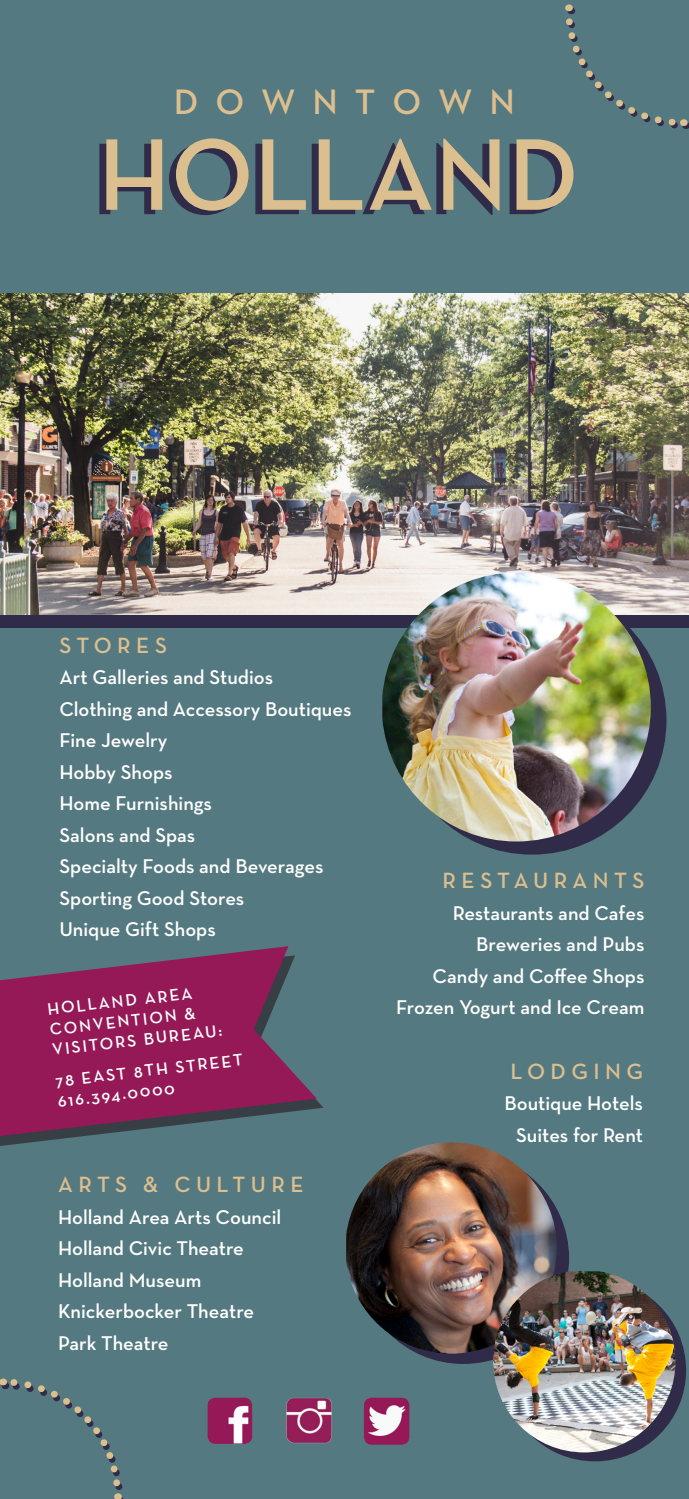
<style>
.page{position:relative;width:689px;height:1499px;background:#fff}
.page>*{position:absolute;margin:0;border:0;box-sizing:border-box;transform-origin:0 0}
.t1{font:600 103.5px "Neutra Text";color:#dcbf8f}
.t2{font:600 36px "Neutra Text";color:#dcbf8f}
.t3{font:600 22.5px "Neutra Text";letter-spacing:.24em;color:#dcbf8f}
.t4{font:600 20.25px "Neutra Text";color:#fff}
.t5{font:600 16.88px "Neutra Text";color:#fff}
</style>
<div class="page">
<div style="left:0;top:0;width:688px;height:1498px;background:#547980"></div>
<svg style="left:0;top:1101px;width:323px;height:45px"></svg>
<div style="left:0;top:293px;width:688px;height:335px;background:#2f2b48"></div>
<img style="left:207px;top:1397px;width:45px;height:46px">
<img style="left:286px;top:1398px;width:46px;height:45px">
<img style="left:364px;top:1397px;width:45px;height:47px">
<svg style="left:0;top:946px;width:317px;height:190px;fill:#951957"></svg>
<svg style="left:2px;top:1378px;width:121px;height:120px"></svg>
<svg style="left:565px;top:4px;width:121px;height:125px"></svg>
<div style="left:397px;top:586px;width:269px;height:268px;background:#2f2b48;border-radius:50%"></div>
<img style="left:0;top:294px;width:688px;height:320px">
<div style="left:357px;top:1152px;width:212px;height:212px;background:#2f2b48;border-radius:50%"></div>
<img style="left:382px;top:572px;width:268px;height:269px;border-radius:131px">
<img style="left:346px;top:1142px;width:210px;height:211px">
<div style="left:503px;top:1279px;width:183px;height:182px;background:#2f2b48;border-radius:50%"></div>
<img style="left:493px;top:1271px;width:182px;height:181px">
<p class="t2" style="left:174px;top:80px;width:342px">D O W N T O W N</p>
<p class="t1" style="left:98px;top:111px;width:482px">HOLLAND</p>
<p class="t3" style="left:59px;top:631px;width:109px">STORES</p>
<p class="t4" style="left:59px;top:665px;width:215px">Art Galleries and Studios</p>
<p class="t4" style="left:59px;top:696px;width:293px">Clothing and Accessory Boutiques</p>
<p class="t4" style="left:59px;top:728px;width:109px">Fine Jewelry</p>
<p class="t4" style="left:59px;top:759px;width:114px">Hobby Shops</p>
<p class="t4" style="left:59px;top:791px;width:154px">Home Furnishings</p>
<p class="t4" style="left:59px;top:822px;width:137px">Salons and Spas</p>
<p class="t4" style="left:59px;top:854px;width:265px">Specialty Foods and Beverages</p>
<p class="t4" style="left:59px;top:885px;width:186px">Sporting Good Stores</p>
<p class="t4" style="left:59px;top:917px;width:158px">Unique Gift Shops</p>
<p class="t5" style="left:46px;top:999px;width:147px;rotate:-7deg">HOLLAND AREA</p>
<p class="t5" style="left:49px;top:1019px;width:148px;rotate:-7deg">CONVENTION &amp;</p>
<p class="t5" style="left:51px;top:1040px;width:173px;rotate:-7deg">VISITORS BUREAU:</p>
<p class="t5" style="left:54px;top:1071px;width:190px;rotate:-7deg">78 EAST 8TH STREET</p>
<p class="t5" style="left:57px;top:1091px;width:119px;rotate:-7deg">616.394.0000</p>
<p class="t3" style="left:58px;top:1170px;width:247px">ARTS &amp; CULTURE</p>
<p class="t4" style="left:58px;top:1204px;width:225px">Holland Area Arts Council</p>
<p class="t4" style="left:58px;top:1235px;width:187px">Holland Civic Theatre</p>
<p class="t4" style="left:58px;top:1267px;width:145px">Holland Museum</p>
<p class="t4" style="left:58px;top:1298px;width:198px">Knickerbocker Theatre</p>
<p class="t4" style="left:58px;top:1330px;width:112px">Park Theatre</p>
<p class="t3" style="left:442px;top:866px;width:203px">RESTAURANTS</p>
<p class="t4" style="left:452px;top:900px;width:193px">Restaurants and Cafes</p>
<p class="t4" style="left:476px;top:932px;width:170px">Breweries and Pubs</p>
<p class="t4" style="left:432px;top:963px;width:213px">Candy and Coffee Shops</p>
<p class="t4" style="left:396px;top:995px;width:250px">Frozen Yogurt and Ice Cream</p>
<p class="t3" style="left:510px;top:1057px;width:134px">LODGING</p>
<p class="t4" style="left:504px;top:1090px;width:140px">Boutique Hotels</p>
<p class="t4" style="left:516px;top:1122px;width:128px">Suites for Rent</p>
</div>
